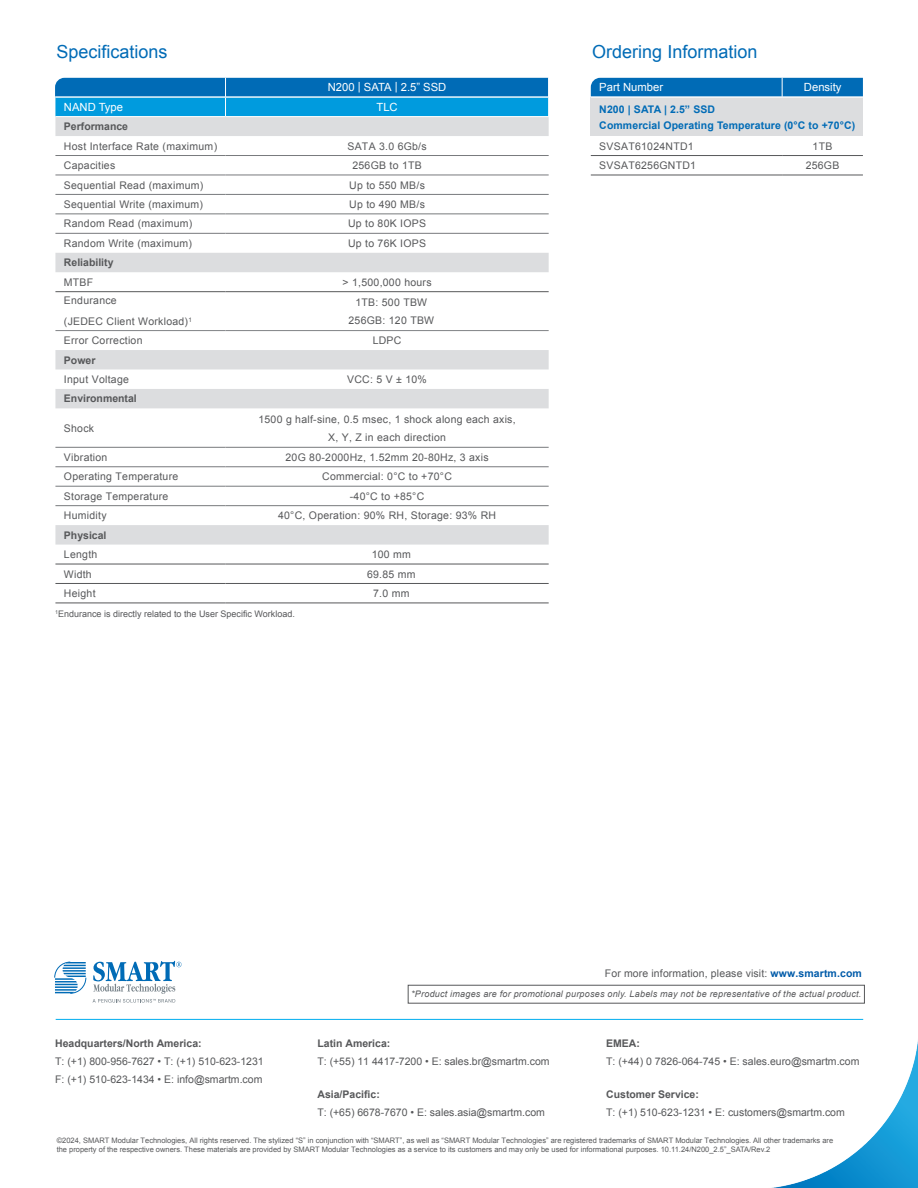
<style>
.page{position:relative;width:918px;height:1188px;background:#fff}
.page>*{position:absolute;margin:0;border:0;box-sizing:border-box;transform-origin:0 0}
.SubHeadline{font:18px "Arial";color:#006bb6}
.t1{font:11.25px "Arial";color:#fff}
.Table_Text{font:10.5px "Arial";letter-spacing:.025em;color:#57585a}
.Table_Text-2{font:10.5px/18px "Arial";color:#57585a}
.t2{font:700 10.5px "Arial";color:#57585a}
.t3{font:700 10.5px "Arial";letter-spacing:.01em;color:#006bb6}
.t4{font:italic 9px "Arial";letter-spacing:.025em;color:#57585a}
.Note{font:9px "Arial";color:#57585a}
.t5{font:7.5px/9px "Arial";color:#57585a}
.s1{font-weight:700;color:#015ba9}
</style>
<div class="page">
<img style="left:736px;top:1003px;width:182px;height:185px">
<hr style="left:56px;top:1019px;width:807px;height:1px;background:#00aeef">
<div style="left:408px;top:985px;width:457px;height:18px;background:#fff;border:1px solid #57585a"></div>
<svg style="left:55px;top:962px;width:31px;height:32px"></svg>
<svg style="left:93px;top:961px;width:89px;height:42px"></svg>
<div style="left:591px;top:97px;width:272px;height:39px;background:#dcdddf"></div>
<hr style="left:591px;top:155px;width:191px;height:1px;background:#57585a">
<hr style="left:782px;top:155px;width:81px;height:1px;background:#57585a">
<div style="left:591px;top:78px;width:272px;height:19px;background:#006bb6"></div>
<hr style="left:591px;top:97px;width:191px;height:1px;background:#fff">
<hr style="left:782px;top:97px;width:81px;height:1px;background:#fff">
<hr style="left:591px;top:175px;width:191px;height:1px;background:#57585a">
<hr style="left:782px;top:175px;width:81px;height:1px;background:#57585a">
<svg style="left:55px;top:117px;width:494px;height:428px"></svg>
<hr style="left:55px;top:155px;width:171px;height:1px;background:#787a7d">
<hr style="left:226px;top:155px;width:323px;height:1px;background:#787a7d">
<hr style="left:55px;top:175px;width:171px;height:1px;background:#787a7d">
<hr style="left:226px;top:175px;width:323px;height:1px;background:#787a7d">
<hr style="left:55px;top:194px;width:171px;height:1px;background:#787a7d">
<hr style="left:226px;top:194px;width:323px;height:1px;background:#787a7d">
<hr style="left:55px;top:214px;width:171px;height:1px;background:#787a7d">
<hr style="left:226px;top:214px;width:323px;height:1px;background:#787a7d">
<hr style="left:55px;top:233px;width:171px;height:1px;background:#787a7d">
<hr style="left:226px;top:233px;width:323px;height:1px;background:#787a7d">
<hr style="left:55px;top:447px;width:171px;height:1px;background:#787a7d">
<hr style="left:226px;top:447px;width:323px;height:1px;background:#787a7d">
<hr style="left:55px;top:467px;width:171px;height:1px;background:#787a7d">
<hr style="left:226px;top:467px;width:323px;height:1px;background:#787a7d">
<hr style="left:55px;top:486px;width:171px;height:1px;background:#787a7d">
<hr style="left:226px;top:486px;width:323px;height:1px;background:#787a7d">
<hr style="left:55px;top:505px;width:171px;height:1px;background:#787a7d">
<hr style="left:226px;top:505px;width:323px;height:1px;background:#787a7d">
<hr style="left:55px;top:603px;width:171px;height:1px;background:#57585a">
<hr style="left:226px;top:603px;width:323px;height:1px;background:#57585a">
<hr style="left:55px;top:583px;width:171px;height:1px;background:#57585a">
<hr style="left:226px;top:583px;width:323px;height:1px;background:#57585a">
<hr style="left:55px;top:291px;width:171px;height:1px;background:#57585a">
<hr style="left:226px;top:291px;width:323px;height:1px;background:#57585a">
<hr style="left:55px;top:564px;width:171px;height:1px;background:#57585a">
<hr style="left:226px;top:564px;width:323px;height:1px;background:#57585a">
<svg style="left:55px;top:78px;width:494px;height:38px;background:#0a88cc"></svg>
<hr style="left:55px;top:330px;width:171px;height:1px;background:#808285">
<hr style="left:226px;top:330px;width:323px;height:1px;background:#808285">
<p class="SubHeadline" style="left:57px;top:39px;width:113px">Specifications</p>
<p class="SubHeadline" style="left:592px;top:39px;width:167px">Ordering Information</p>
<p class="t1" style="left:328px;top:80px;width:120px">N200 | SATA | 2.5” SSD</p>
<p class="t1" style="left:64px;top:100px;width:61px">NAND Type</p>
<p class="t1" style="left:376px;top:100px;width:23px">TLC</p>
<p class="t2" style="left:64px;top:120px;width:66px">Performance</p>
<p class="Table_Text" style="left:64px;top:139px;width:155px">Host Interface Rate (maximum)</p>
<p class="Table_Text" style="left:347px;top:139px;width:81px">SATA 3.0 6Gb/s</p>
<p class="Table_Text" style="left:64px;top:159px;width:53px">Capacities</p>
<p class="Table_Text" style="left:352px;top:159px;width:71px">256GB to 1TB</p>
<p class="Table_Text" style="left:64px;top:178px;width:141px">Sequential Read (maximum)</p>
<p class="Table_Text" style="left:349px;top:178px;width:77px">Up to 550 MB/s</p>
<p class="Table_Text" style="left:64px;top:197px;width:140px">Sequential Write (maximum)</p>
<p class="Table_Text" style="left:349px;top:197px;width:77px">Up to 490 MB/s</p>
<p class="Table_Text" style="left:64px;top:217px;width:130px">Random Read (maximum)</p>
<p class="Table_Text" style="left:348px;top:217px;width:80px">Up to 80K IOPS</p>
<p class="Table_Text" style="left:64px;top:236px;width:130px">Random Write (maximum)</p>
<p class="Table_Text" style="left:348px;top:236px;width:80px">Up to 76K IOPS</p>
<p class="t2" style="left:64px;top:256px;width:51px">Reliability</p>
<p class="Table_Text" style="left:64px;top:275px;width:31px">MTBF</p>
<p class="Table_Text" style="left:343px;top:275px;width:91px">&gt; 1,500,000 hours</p>
<p class="Table_Text" style="left:64px;top:294px;width:54px">Endurance</p>
<p class="Table_Text" style="left:64px;top:315px;width:129px">(JEDEC Client Workload)<sup>1</sup></p>
<p class="t1" style="left:599px;top:80px;width:65px">Part Number</p>
<p class="t1" style="left:804px;top:80px;width:39px">Density</p>
<p class="t3" style="left:599px;top:102px;width:117px">N200 | SATA | 2.5” SSD</p>
<p class="t3" style="left:599px;top:118px;width:258px">Commercial Operating Temperature (0°C to +70°C)</p>
<p class="Table_Text" style="left:599px;top:139px;width:96px">SVSAT61024NTD1</p>
<p class="Table_Text" style="left:813px;top:139px;width:21px">1TB</p>
<p class="Table_Text" style="left:599px;top:159px;width:98px">SVSAT6256GNTD1</p>
<p class="Table_Text" style="left:806px;top:159px;width:35px">256GB</p>
<p class="Table_Text" style="left:355px;top:295px;width:73px">1TB: 500 TBW</p>
<p class="Table_Text" style="left:349px;top:313px;width:87px">256GB: 120 TBW</p>
<p class="Table_Text" style="left:64px;top:334px;width:80px">Error Correction</p>
<p class="Table_Text" style="left:373px;top:334px;width:30px">LDPC</p>
<p class="t2" style="left:64px;top:353px;width:33px">Power</p>
<p class="Table_Text" style="left:64px;top:372px;width:67px">Input Voltage</p>
<p class="Table_Text" style="left:347px;top:372px;width:81px">VCC: 5 V ± 10%</p>
<p class="t2" style="left:64px;top:392px;width:74px">Environmental</p>
<p class="Table_Text" style="left:64px;top:421px;width:32px">Shock</p>
<p class="Table_Text" style="left:258px;top:412px;width:259px">1500 g half-sine, 0.5 msec, 1 shock along each axis,</p>
<p class="Table_Text" style="left:328px;top:430px;width:119px">X, Y, Z in each direction</p>
<p class="Table_Text" style="left:64px;top:450px;width:45px">Vibration</p>
<p class="Table_Text" style="left:285px;top:450px;width:205px">20G 80-2000Hz, 1.52mm 20-80Hz, 3 axis</p>
<p class="Table_Text" style="left:64px;top:470px;width:116px">Operating Temperature</p>
<p class="Table_Text" style="left:322px;top:470px;width:131px">Commercial: 0°C to +70°C</p>
<p class="Table_Text" style="left:64px;top:489px;width:106px">Storage Temperature</p>
<p class="Table_Text" style="left:350px;top:489px;width:76px">-40°C to +85°C</p>
<p class="Table_Text" style="left:64px;top:509px;width:44px">Humidity</p>
<p class="Table_Text" style="left:278px;top:509px;width:220px">40°C, Operation: 90% RH, Storage: 93% RH</p>
<p class="t2" style="left:64px;top:528px;width:44px">Physical</p>
<p class="Table_Text" style="left:64px;top:547px;width:35px">Length</p>
<p class="Table_Text" style="left:372px;top:547px;width:41px">100 mm</p>
<p class="Table_Text" style="left:64px;top:567px;width:29px">Width</p>
<p class="Table_Text" style="left:367px;top:567px;width:50px">69.85 mm</p>
<p class="Table_Text" style="left:64px;top:586px;width:33px">Height</p>
<p class="Table_Text" style="left:373px;top:586px;width:38px">7.0 mm</p>
<p class="Note" style="left:55px;top:608px;width:241px"><sup>1</sup>Endurance is directly related to the User Specific Workload.</p>
<p class="Table_Text" style="left:605px;top:967px;width:259px">For more information, please visit: <span class="s1">www.smartm.com</span></p>
<p class="t2" style="left:55px;top:1037px;width:148px">Headquarters/North America:</p>
<p class="Table_Text-2" style="left:55px;top:1053px;width:210px">T: (+1) 800-956-7627 • T: (+1) 510-623-1231<br>F: (+1) 510-623-1434 • E: info@smartm.com</p>
<p class="t4" style="left:411px;top:988px;width:452px">*Product images are for promotional purposes only. Labels may not be representative of the actual product.</p>
<p class="t2" style="left:317px;top:1037px;width:74px">Latin America:</p>
<p class="Table_Text-2" style="left:317px;top:1053px;width:234px">T: (+55) 11 4417-7200 • E: sales.br@smartm.com</p>
<p class="t2" style="left:606px;top:1037px;width:35px">EMEA:</p>
<p class="Table_Text-2" style="left:606px;top:1053px;width:255px">T: (+44) 0 7826-064-745 • E: sales.euro@smartm.com</p>
<p class="t2" style="left:317px;top:1087px;width:64px">Asia/Pacific:</p>
<p class="Table_Text-2" style="left:317px;top:1103px;width:229px">T: (+65) 6678-7670 • E: sales.asia@smartm.com</p>
<p class="t5" style="left:57px;top:1136px;width:778px">©2024, SMART Modular Technologies, All rights reserved. The stylized “S” in conjunction with “SMART”, as well as “SMART Modular Technologies” are registered trademarks of SMART Modular Technologies. All other trademarks are the property of the respective owners. These materials are provided by SMART Modular Technologies as a service to its customers and may only be used for informational purposes. 10.11.24/N200_2.5”_SATA/Rev.2</p>
<p class="t2" style="left:606px;top:1087px;width:94px">Customer Service:</p>
<p class="Table_Text-2" style="left:606px;top:1103px;width:240px">T: (+1) 510-623-1231 • E: customers@smartm.com</p>
</div>
